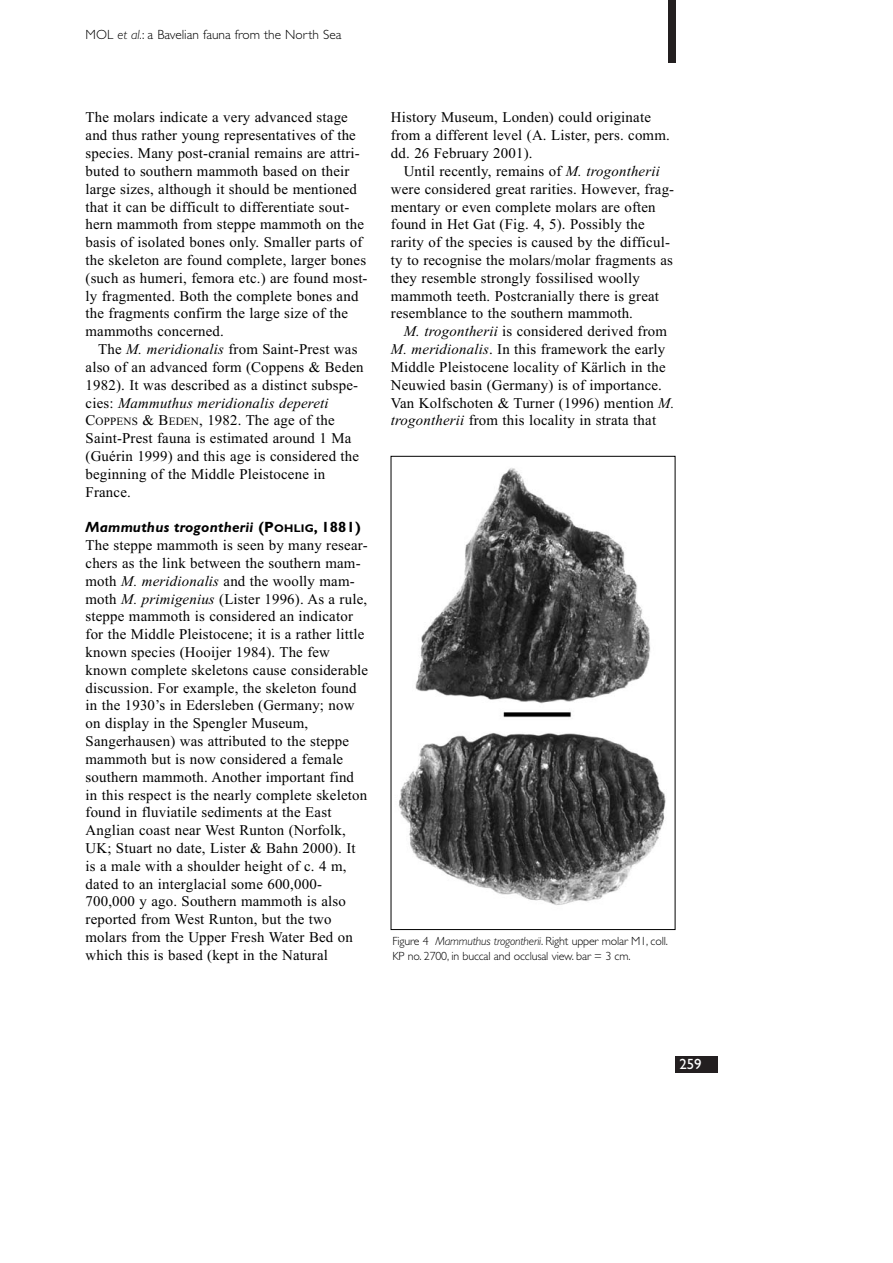
<style>
.page{position:relative;width:893px;height:1263px;background:#fff}
.page>*{position:absolute;margin:0;border:0;box-sizing:border-box;transform-origin:0 0}
.t1{font:14.85px/17.9px "Times New Roman";letter-spacing:.015em;color:#000}
.t2{font:italic 700 14.85px "Gill Sans";letter-spacing:.015em;color:#000}
.t3{font:14.85px "Gill Sans";color:#fff}
.t4{font:300 13.35px "Gill Sans";color:#000}
.t5{font:300 11.85px/14.9px "Gill Sans";letter-spacing:-.015em;color:#000}
.s1{font-style:italic}
.s2{font-size:11.1px}
.s3{font-style:normal}
.s4{font-style:normal;font-size:11.1px}
</style>
<div class="page">
<div style="left:667px;top:0;width:8px;height:62px;background:#231f20"></div>
<div style="left:675px;top:1056px;width:42px;height:17px;background:#231f20"></div>
<img style="left:398px;top:468px;width:268px;height:437px">
<div style="left:391px;top:456px;width:284px;height:474px;border:1px solid #000"></div>
<p class="t4" style="left:86px;top:30px;width:257px">MOL <span class="s1">et al.</span>: a Bavelian fauna from the North Sea</p>
<p class="t1" style="left:86px;top:110px;width:283px">The molars indicate a very advanced stage and thus rather young representatives of the species. Many post-cranial remains are attri&shy;buted to southern mammoth based on their large sizes, although it should be mentioned that it can be difficult to differentiate sout&shy;hern mammoth from steppe mammoth on the basis of isolated bones only. Smaller parts of the skeleton are found complete, larger bones (such as humeri, femora etc.) are found most&shy;ly fragmented. Both the complete bones and the fragments confirm the large size of the mammoths concerned.</p>
<p class="t1" style="left:86px;top:342px;width:279px;text-indent:13px">The <span class="s1">M. meridionalis</span> from Saint-Prest was also of an advanced form (Coppens &amp; Beden 1982). It was described as a distinct subspe&shy;cies: <span class="s1">Mammuthus meridionalis depereti </span>C<span class="s2">OPPENS</span> &amp; B<span class="s2">EDEN</span>, 1982. The age of the Saint-Prest fauna is estimated around 1 Ma (Guérin 1999) and this age is considered the beginning of the Middle Pleistocene in France.</p>
<p class="t2" style="left:86px;top:522px;width:277px">Mammuthus trogontherii <span class="s3">(P</span><span class="s4">OHLIG</span><span class="s3">, 1881)</span></p>
<p class="t1" style="left:86px;top:538px;width:284px">The steppe mammoth is seen by many resear&shy;chers as the link between the southern mam&shy;moth <span class="s1">M. meridionalis</span> and the woolly mam&shy;moth <span class="s1">M. primigenius</span> (Lister 1996). As a rule, steppe mammoth is considered an indicator for the Middle Pleistocene; it is a rather little known species (Hooijer 1984). The few known complete skeletons cause considerable discussion. For example, the skeleton found in the 1930’s in Edersleben (Germany; now on display in the Spengler Museum, Sangerhausen) was attributed to the steppe mammoth but is now considered a female southern mammoth. Another important find in this respect is the nearly complete skeleton found in fluviatile sediments at the East Anglian coast near West Runton (Norfolk, UK; Stuart no date, Lister &amp; Bahn 2000). It is a male with a shoulder height of c. 4 m, dated to an interglacial some 600,000- 700,000 y ago. Southern mammoth is also reported from West Runton, but the two molars from the Upper Fresh Water Bed on which this is based (kept in the Natural</p>
<p class="t1" style="left:391px;top:110px;width:280px">History Museum, Londen) could originate from a different level (A. Lister, pers. comm. dd. 26 February 2001).</p>
<p class="t1" style="left:391px;top:163px;width:285px;text-indent:13px">Until recently, remains of <span class="s1">M. trogontherii </span>were considered great rarities. However, frag&shy;mentary or even complete molars are often found in Het Gat (Fig. 4, 5). Possibly the rarity of the species is caused by the difficul&shy;ty to recognise the molars/molar fragments as they resemble strongly fossilised woolly mammoth teeth. Postcranially there is great resemblance to the southern mammoth.</p>
<p class="t1" style="left:391px;top:324px;width:285px;text-indent:13px"><span class="s1">M. trogontherii</span> is considered derived from <span class="s1">M. meridionalis</span>. In this framework the early Middle Pleistocene locality of Kärlich in the Neuwied basin (Germany) is of importance.<br>Van Kolfschoten &amp; Turner (1996) mention <span class="s1">M. trogontherii</span> from this locality in strata that</p>
<p class="t5" style="left:392px;top:935px;width:277px">Figure 4 <span class="s1">Mammuthus trogontherii</span>. Right upper molar M1, coll.<br>KP no. 2700, in buccal and occlusal view. bar = 3 cm.</p>
<p class="t3" style="left:679px;top:1059px;width:24px">259</p>
</div>
